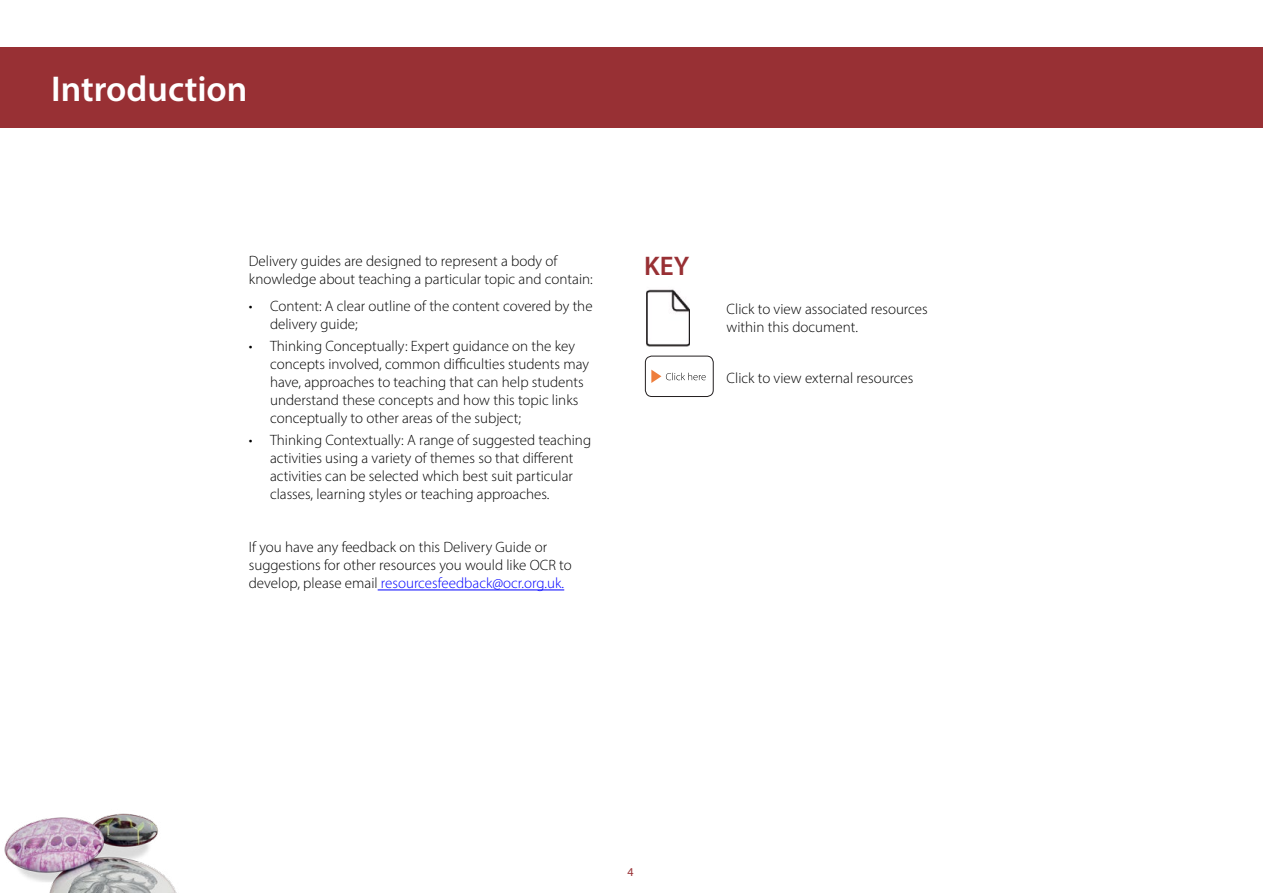
<style>
.page{position:relative;width:1263px;height:893px;background:#fff}
.page>*{position:absolute;margin:0;border:0;box-sizing:border-box;transform-origin:0 0}
.Intro_H1{font:600 36px "Myriad Pro";color:#fff}
.Intro_H2{font:600 27px "Myriad Pro";color:#983034}
.Intro_Body{font:300 15px/18px "Myriad Pro";color:#000}
.t1{font:12px "Myriad Pro";color:#983034}
.s1{color:#00f}
</style>
<div class="page">
<img style="left:4px;top:813px;width:173px;height:80px">
<hr style="left:378px;top:590px;width:186px;height:1px;background:#00f">
<div style="left:0;top:47px;width:1263px;height:81px;background:#983034"></div>
<div style="left:645px;top:356px;width:68px;height:41px;border:1px solid #231f20;border-radius:7px"></div>
<svg style="left:651px;top:370px;width:55px;height:13px"></svg>
<img style="left:646px;top:289px;width:43px;height:58px">
<h1 class="Intro_H1" style="left:51px;top:66px;width:198px">Introduction</h1>
<p class="Intro_Body" style="left:249px;top:252px;width:345px">Delivery guides are designed to represent a body of knowledge about teaching a particular topic and contain:</p>
<p class="Intro_Body" style="left:270px;top:297px;width:324px;text-indent:-21px">• Content: A clear outline of the content covered by the delivery guide;</p>
<p class="Intro_Body" style="left:270px;top:337px;width:321px;text-indent:-21px">• Thinking Conceptually: Expert guidance on the key concepts involved, common difficulties students may have, approaches to teaching that can help students understand these concepts and how this topic links conceptually to other areas of the subject;</p>
<p class="Intro_Body" style="left:270px;top:431px;width:323px;text-indent:-21px">• Thinking Contextually: A range of suggested teaching activities using a variety of themes so that different activities can be selected which best suit particular classes, learning styles or teaching approaches.</p>
<p class="Intro_Body" style="left:249px;top:538px;width:325px">If you have any feedback on this Delivery Guide or suggestions for other resources you would like OCR to develop, please email <span class="s1">resourcesfeedback@ocr.org.uk.</span></p>
<h2 class="Intro_H2" style="left:644px;top:249px;width:47px">KEY</h2>
<p class="Intro_Body" style="left:727px;top:299px;width:203px">Click to view associated resources within this document.</p>
<p class="Intro_Body" style="left:727px;top:369px;width:188px">Click to view external resources</p>
<p class="t1" style="left:627px;top:865px;width:8px">4</p>
</div>
